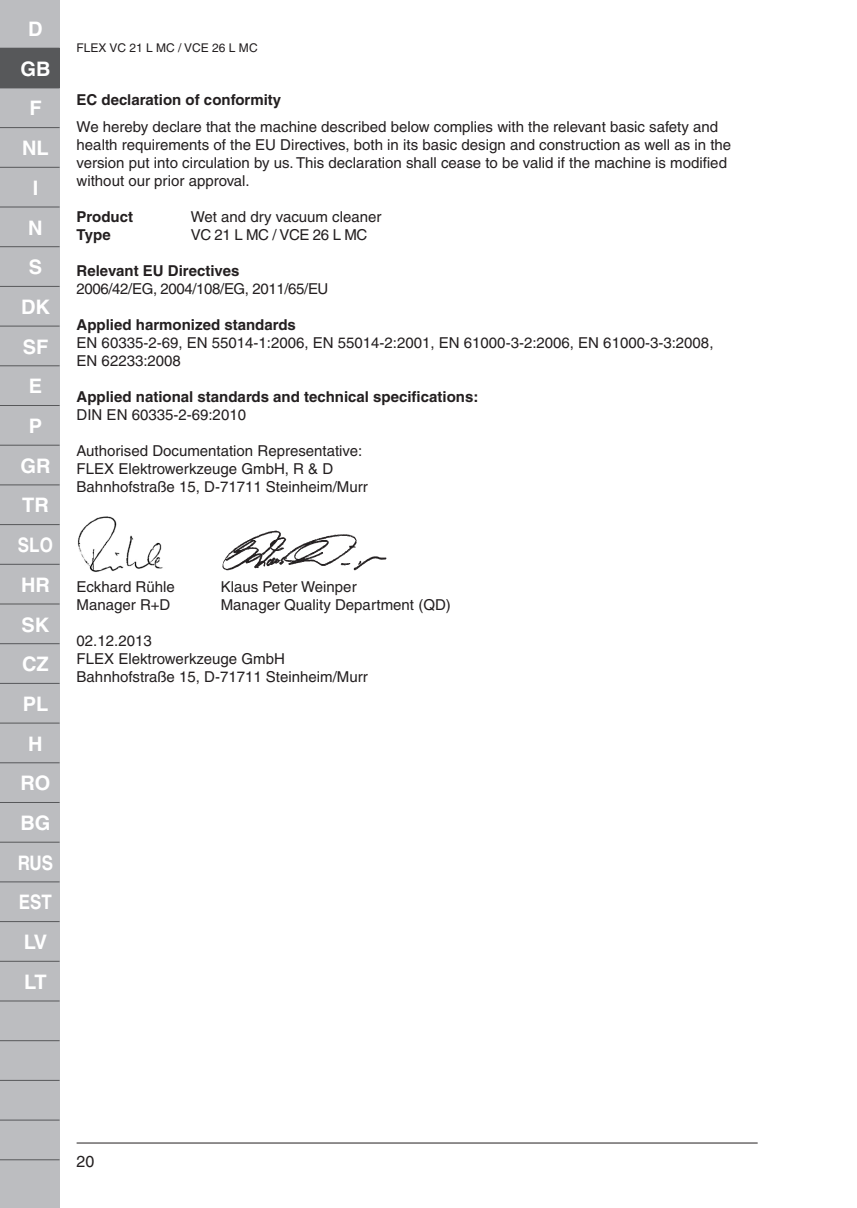
<style>
.page{position:relative;width:857px;height:1208px;background:#fff}
.page>*{position:absolute;margin:0;border:0;box-sizing:border-box;transform-origin:0 0}
.t1{font:700 20px/39.6px "Helvetica";color:#fff;text-align:center}
.t2{font:16px "Helvetica";color:#231f20}
.t3{font:15px/18px "Helvetica";color:#231f20}
.t4{font:700 15px "Helvetica";color:#231f20}
.t5{font:15px "Helvetica";letter-spacing:-.025em;color:#231f20}
.t6{font:12px "Helvetica";color:#231f20}
</style>
<div class="page">
<div style="left:0;top:9px;width:60px;height:1190px;background:#bcbdc0"></div>
<div style="left:0;top:48px;width:60px;height:40px;background:#57585a"></div>
<hr style="left:0;top:127px;width:60px;height:1px;background:#57585a">
<hr style="left:0;top:167px;width:60px;height:1px;background:#57585a">
<hr style="left:0;top:206px;width:60px;height:1px;background:#57585a">
<hr style="left:0;top:246px;width:60px;height:1px;background:#57585a">
<hr style="left:0;top:286px;width:60px;height:1px;background:#57585a">
<hr style="left:0;top:325px;width:60px;height:1px;background:#57585a">
<hr style="left:0;top:365px;width:60px;height:1px;background:#57585a">
<hr style="left:0;top:405px;width:60px;height:1px;background:#57585a">
<hr style="left:0;top:445px;width:60px;height:1px;background:#57585a">
<hr style="left:0;top:484px;width:60px;height:1px;background:#57585a">
<hr style="left:0;top:524px;width:60px;height:1px;background:#57585a">
<hr style="left:0;top:564px;width:60px;height:1px;background:#57585a">
<hr style="left:0;top:603px;width:60px;height:1px;background:#57585a">
<hr style="left:0;top:643px;width:60px;height:1px;background:#57585a">
<hr style="left:0;top:683px;width:60px;height:1px;background:#57585a">
<hr style="left:0;top:722px;width:60px;height:1px;background:#57585a">
<hr style="left:0;top:762px;width:60px;height:1px;background:#57585a">
<hr style="left:0;top:802px;width:60px;height:1px;background:#57585a">
<hr style="left:0;top:841px;width:60px;height:1px;background:#57585a">
<hr style="left:0;top:881px;width:60px;height:1px;background:#57585a">
<hr style="left:0;top:921px;width:60px;height:1px;background:#57585a">
<hr style="left:0;top:960px;width:60px;height:1px;background:#57585a">
<hr style="left:0;top:1000px;width:60px;height:1px;background:#57585a">
<hr style="left:0;top:1040px;width:60px;height:1px;background:#57585a">
<hr style="left:0;top:1080px;width:60px;height:1px;background:#57585a">
<hr style="left:0;top:1119px;width:60px;height:1px;background:#57585a">
<hr style="left:0;top:1159px;width:60px;height:1px;background:#57585a">
<hr style="left:77px;top:1142px;width:680px;height:1px;background:#231f20">
<img style="left:77px;top:516px;width:86px;height:56px">
<img style="left:222px;top:530px;width:165px;height:41px">
<h1 class="t1" style="left:18px;top:9px;width:37px">D<br>GB<br>F<br>NL<br>I<br>N<br>S<br>DK<br>SF<br>E<br>P<br>GR<br>TR<br>SLO<br>HR<br>SK<br>CZ<br>PL<br>H<br>RO<br>BG<br>RUS<br>EST<br>LV<br>LT</h1>
<p class="t6" style="left:77px;top:41px;width:182px">FLEX VC 21 L MC / VCE 26 L MC</p>
<p class="t4" style="left:77px;top:91px;width:206px">EC declaration of conformity</p>
<p class="t3" style="left:77px;top:117px;width:655px">We hereby declare that the machine described below complies with the relevant basic safety and health requirements of the EU Directives, both in its basic design and construction as well as in the version put into circulation by us. This declaration shall cease to be valid if the machine is modified without our prior approval.</p>
<p class="t4" style="left:77px;top:207px;width:58px">Product</p>
<p class="t3" style="left:191px;top:207px;width:192px">Wet and dry vacuum cleaner</p>
<p class="t4" style="left:77px;top:225px;width:36px">Type</p>
<p class="t5" style="left:191px;top:226px;width:178px">VC 21 L MC / VCE 26 L MC</p>
<p class="t4" style="left:77px;top:261px;width:164px">Relevant EU Directives</p>
<p class="t5" style="left:77px;top:280px;width:253px">2006/42/EG, 2004/108/EG, 2011/65/EU</p>
<p class="t4" style="left:77px;top:315px;width:221px">Applied harmonized standards</p>
<p class="t3" style="left:77px;top:333px;width:638px">EN 60335-2-69, EN 55014-1:2006, EN 55014-2:2001, EN 61000-3-2:2006, EN 61000-3-3:2008,<br>EN 62233:2008</p>
<p class="t4" style="left:77px;top:387px;width:403px">Applied national standards and technical specifications:</p>
<p class="t3" style="left:77px;top:405px;width:171px">DIN EN 60335-2-69:2010</p>
<p class="t3" style="left:77px;top:441px;width:292px">Authorised Documentation Representative:<br>FLEX Elektrowerkzeuge GmbH, R &amp; D<br>Bahnhofstraße 15, D-71711 Steinheim/Murr</p>
<p class="t3" style="left:77px;top:578px;width:100px">Eckhard Rühle</p>
<p class="t3" style="left:221px;top:578px;width:137px">Klaus Peter Weinper</p>
<p class="t3" style="left:77px;top:596px;width:95px">Manager R+D</p>
<p class="t3" style="left:221px;top:596px;width:231px">Manager Quality Department (QD)</p>
<p class="t3" style="left:77px;top:632px;width:292px">02.12.2013<br>FLEX Elektrowerkzeuge GmbH<br>Bahnhofstraße 15, D-71711 Steinheim/Murr</p>
<p class="t2" style="left:77px;top:1151px;width:19px">20</p>
</div>
